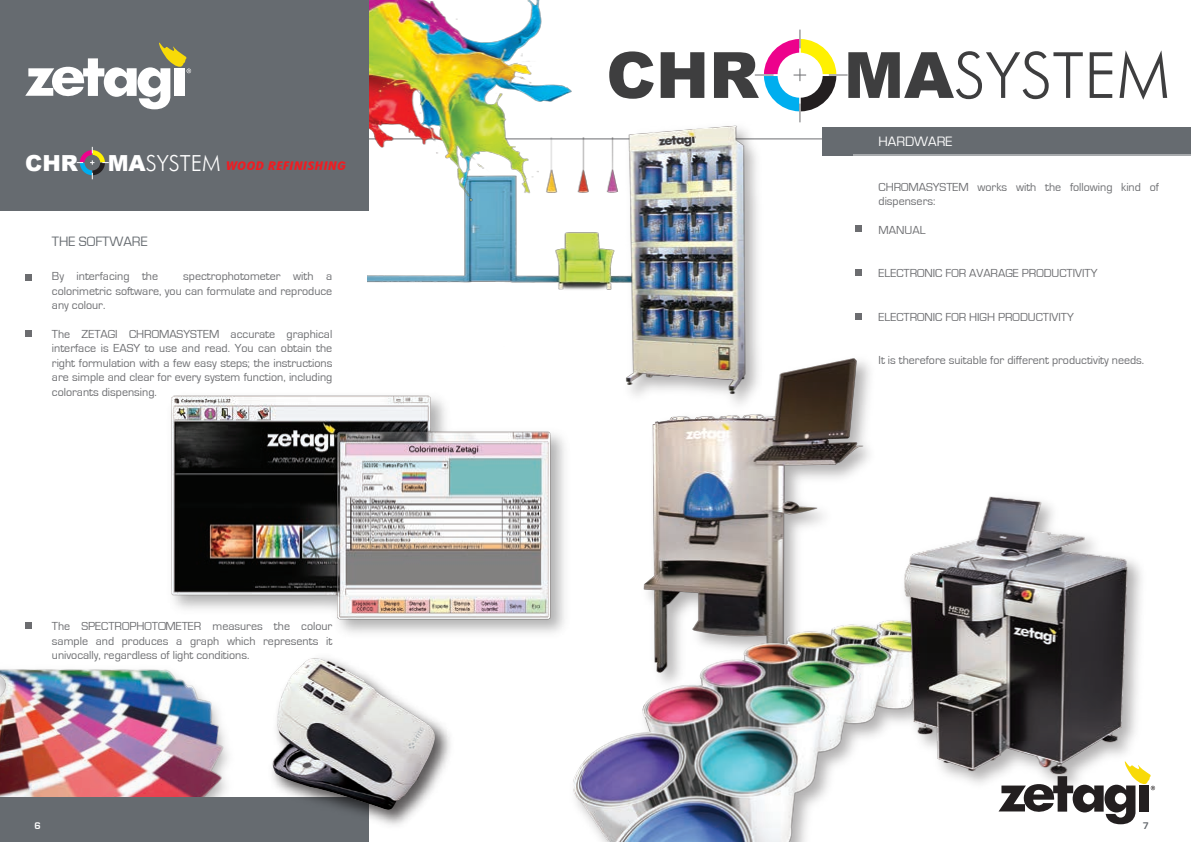
<style>
.page{position:relative;width:1191px;height:842px;background:#fff}
.page>*{position:absolute;margin:0;border:0;box-sizing:border-box;transform-origin:0 0}
.t1{font:300 63.8px "Futura BT";color:#3e3e3f}
.t2{font:900 63.8px "Arial";color:#3e3e3f}
.t3{font:900 22.1px "Arial";color:#fff}
.t4{font:14px "Eurostile";color:#666b70}
.t5{font:14px "Eurostile";color:#fff}
.t6{font:12px/14.4px "Eurostile";color:#6c6d70;text-align:justify}
.t7{font:italic 700 condensed 12px "Futura BT";letter-spacing:.025em;color:#ee1d23;scale:1.29 1}
.t8{font:700 10px "Eurostile";color:#fff}
.t9{font:700 10px "Eurostile";color:#666b70}
.s1{font-family:"Arial";font-weight:900;font-style:normal;font-stretch:normal;font-size:22.1px;color:#fff}
.s2{font-weight:300;font-style:normal;font-stretch:normal;font-size:22.1px;color:#fff}
.s3{font-family:"Arial";font-weight:900}
</style>
<div class="page">
<img style="left:0;top:669px;width:232px;height:129px">
<img style="left:643px;top:358px;width:227px;height:253px">
<div style="left:0;top:798px;width:369px;height:44px;background:#666b70"></div>
<hr style="left:334px;top:138px;width:857px;height:1px;background:#6c6d70">
<svg style="left:755px;top:30px;width:92px;height:92px"></svg>
<div style="left:822px;top:127px;width:369px;height:28px;background:#666b70"></div>
<svg style="left:855px;top:226px;width:6px;height:6px"></svg>
<div style="left:855px;top:269px;width:6px;height:7px;background:#6c6d70"></div>
<svg style="left:855px;top:313px;width:6px;height:6px"></svg>
<img style="left:654px;top:611px;width:144px;height:9px">
<img style="left:573px;top:620px;width:322px;height:222px">
<img style="left:895px;top:496px;width:247px;height:288px">
<div style="left:25px;top:274px;width:7px;height:7px;background:#6c6d70"></div>
<div style="left:25px;top:331px;width:7px;height:6px;background:#6c6d70"></div>
<img style="left:263px;top:657px;width:187px;height:168px">
<img style="left:272px;top:658px;width:163px;height:152px">
<div style="left:25px;top:622px;width:7px;height:7px;background:#6c6d70"></div>
<svg style="left:998px;top:761px;width:157px;height:63px"></svg>
<img style="left:367px;top:273px;width:233px;height:17px">
<img style="left:169px;top:394px;width:393px;height:235px">
<img style="left:600px;top:89px;width:188px;height:356px">
<img style="left:369px;top:0;width:272px;height:273px">
<div style="left:0;top:0;width:369px;height:211px;background:#666b70"></div>
<svg style="left:25px;top:42px;width:166px;height:67px"></svg>
<svg style="left:77px;top:147px;width:32px;height:32px"></svg>
<p class="t3" style="left:25px;top:147px;width:54px">CHR</p>
<p class="t7" style="left:108px;top:159px;width:186px"><span class="s1">MA</span><span class="s2">SYSTEM</span> WOOD REFINISHING</p>
<p class="t4" style="left:52px;top:234px;width:97px">THE SOFTWARE</p>
<p class="t6" style="left:52px;top:270px;width:108px">By interfacing the</p>
<p class="t6" style="left:52px;top:270px;width:282px;text-indent:131px">spectrophotometer with a colorimetric software, you can formulate and reproduce any colour.</p>
<p class="t6" style="left:52px;top:327px;width:282px">The ZETAGI CHROMASYSTEM accurate graphical interface is EASY to use and read. You can obtain the right formulation with a few easy steps; the instructions are simple and clear for every system function, including colorants dispensing.</p>
<p class="t6" style="left:52px;top:619px;width:282px">The SPECTROPHOTOMETER measures the colour sample and produces a graph which represents it univocally, regardless of light conditions.</p>
<p class="t8" style="left:34px;top:820px;width:8px">6</p>
<p class="t2" style="left:606px;top:29px;width:154px">CHR</p>
<p class="t1" style="left:844px;top:36px;width:328px"><span class="s3">MA</span>SYSTEM</p>
<p class="t5" style="left:878px;top:134px;width:75px">HARDWARE</p>
<p class="t6" style="left:878px;top:180px;width:282px">CHROMASYSTEM works with the following kind of dispensers:</p>
<p class="t6" style="left:878px;top:223px;width:48px">MANUAL</p>
<p class="t6" style="left:878px;top:266px;width:220px">ELECTRONIC FOR AVARAGE PRODUCTIVITY</p>
<p class="t6" style="left:878px;top:310px;width:197px">ELECTRONIC FOR HIGH PRODUCTIVITY</p>
<p class="t6" style="left:878px;top:353px;width:267px">It is therefore suitable for different productivity needs.</p>
<p class="t9" style="left:1142px;top:820px;width:8px">7</p>
</div>
